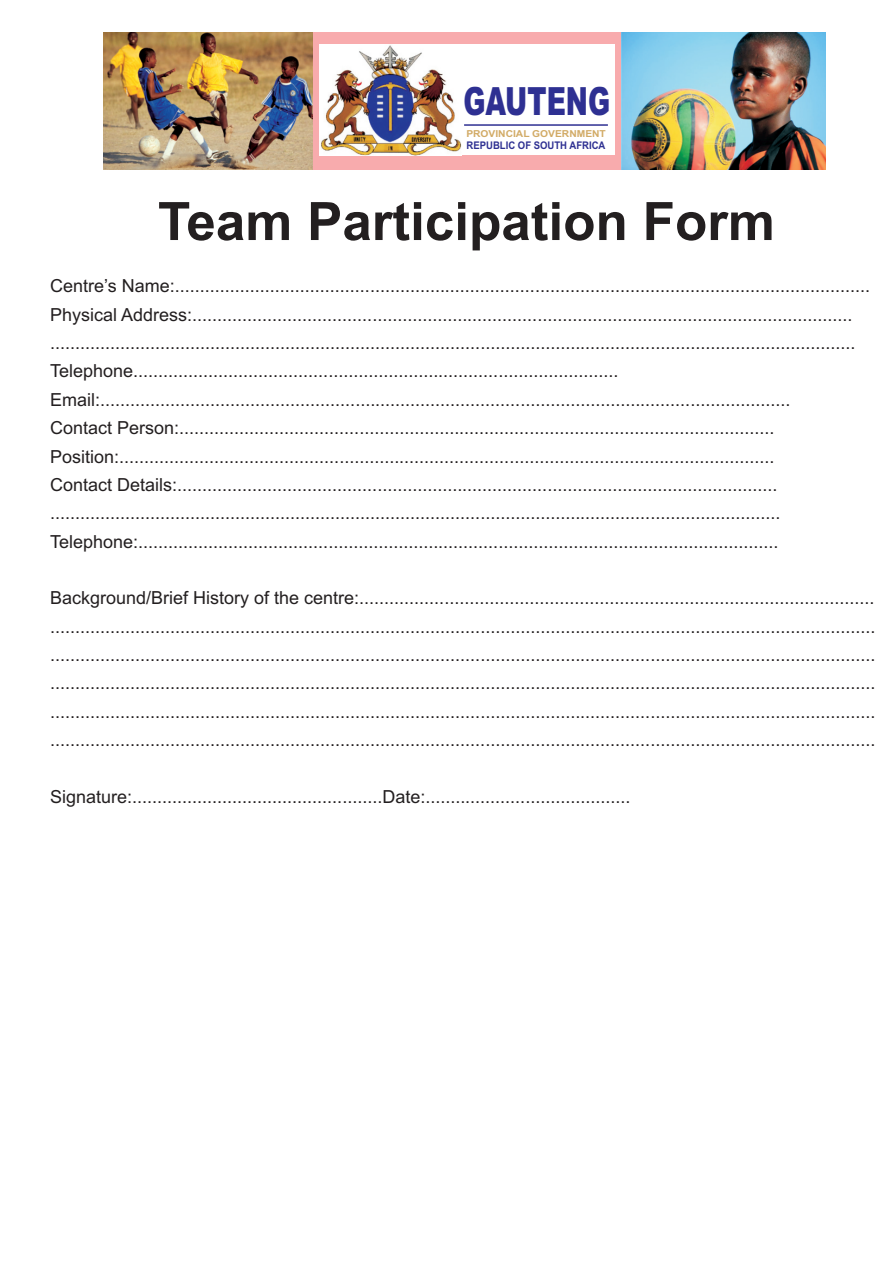
<style>
.page{position:relative;width:893px;height:1263px;background:#fff}
.page>*{position:absolute;margin:0;border:0;box-sizing:border-box;transform-origin:0 0}
.t1{font:700 52.95px "Arial";color:#231f20}
.t2{font:900 38.85px "Arial";color:#2e3092;scale:.68 1}
.t3{font:18px/28.3px "Arial";color:#231f20}
.t4{font:700 10.5px "Arial";color:#2e3092;scale:.9 1}
.t5{font:700 9.6px "Arial";color:#d2ab66;scale:1.07 1}
</style>
<div class="page">
<div style="left:104px;top:32px;width:722px;height:138px;background:#f8abad"></div>
<img style="left:622px;top:32px;width:204px;height:138px">
<img style="left:104px;top:32px;width:209px;height:138px">
<div style="left:461px;top:44px;width:153px;height:111px;background:#fff"></div>
<img style="left:319px;top:44px;width:142px;height:111px">
<hr style="left:464px;top:124px;width:144px;height:2px;background:#2e3092">
<h2 class="t2" style="left:463px;top:87px;width:217px">GAUTENG</h2>
<p class="t5" style="left:466px;top:130px;width:132px">PROVINCIAL GOVERNMENT</p>
<p class="t4" style="left:467px;top:142px;width:156px">REPUBLIC OF SOUTH AFRICA</p>
<h1 class="t1" style="left:158px;top:201px;width:618px">Team Participation Form</h1>
<p class="t3" style="left:50px;top:273px;width:821px">Centre’s Name:...........................................................................................................................................<br>Physical Address:.................................................................................................................................... .................................................................................................................................................................<br>Telephone.................................................................................................<br>Email:..........................................................................................................................................<br>Contact Person:.......................................................................................................................<br>Position:...................................................................................................................................<br>Contact Details:........................................................................................................................ ..................................................................................................................................................<br>Telephone:................................................................................................................................</p>
<p class="t3" style="left:50px;top:585px;width:827px;text-align:justify">Background/Brief History of the centre:....................................................................................................... ..................................................................................................................................................................... ..................................................................................................................................................................... ..................................................................................................................................................................... ..................................................................................................................................................................... .....................................................................................................................................................................</p>
<p class="t3" style="left:50px;top:784px;width:582px">Signature:..................................................Date:.........................................</p>
</div>
